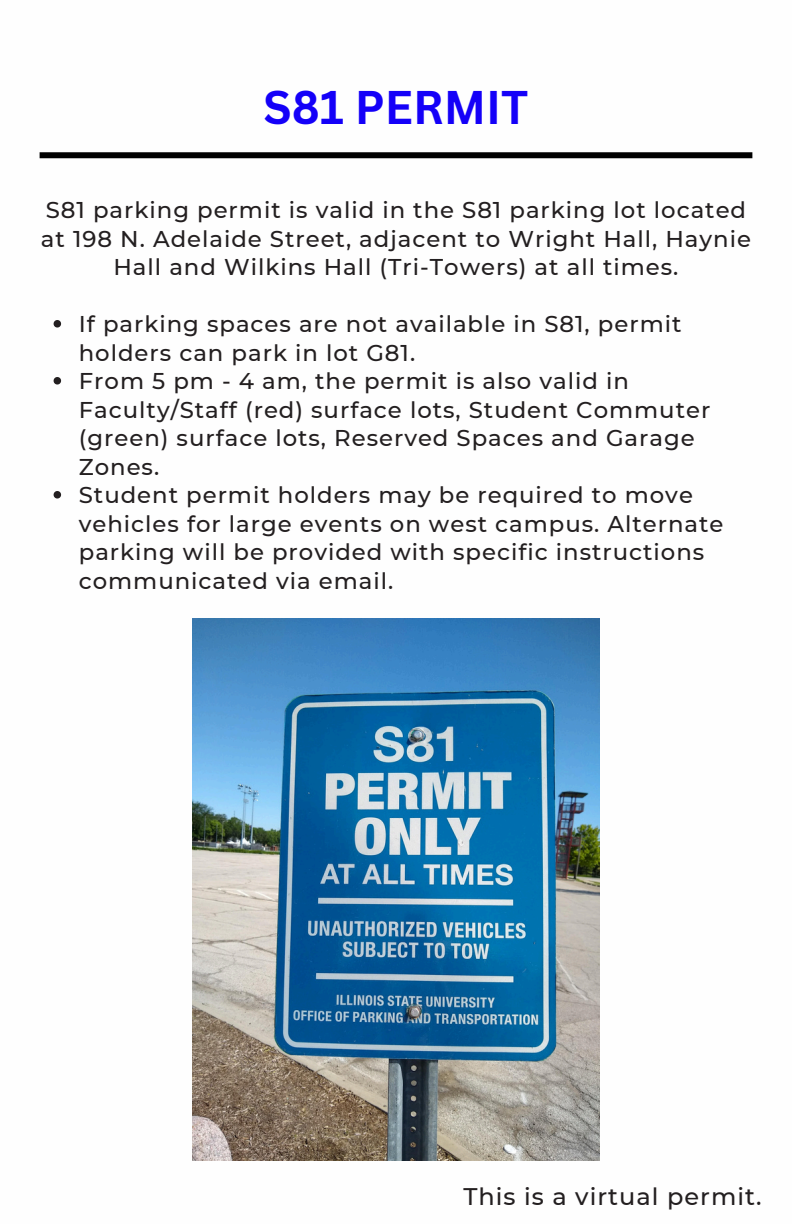
<style>
.page{position:relative;width:792px;height:1224px;background:#fff}
.page>*{position:absolute;margin:0;border:0;box-sizing:border-box;transform-origin:0 0}
.t1{font:700 46px "Canva Sans";color:#1400f8}
.t2{font:500 24px "Montserrat";letter-spacing:.045em;color:#231f20}
.t3{font:500 22.8px/28.4px "Montserrat";letter-spacing:.045em;color:#231f20}
</style>
<div class="page">
<div style="left:40px;top:152px;width:712px;height:6px;background:#000"></div>
<img style="left:193px;top:619px;width:406px;height:541px">
<svg style="left:54px;top:320px;width:7px;height:8px"></svg>
<svg style="left:54px;top:377px;width:7px;height:8px"></svg>
<svg style="left:54px;top:491px;width:7px;height:8px"></svg>
<h2 class="t1" style="left:263px;top:75px;width:266px">S81 PERMIT</h2>
<p class="t3" style="left:41px;top:196px;width:712px;text-align:center">S81 parking permit is valid in the S81 parking lot located at 198 N. Adelaide Street, adjacent to Wright Hall, Haynie<br>Hall and Wilkins Hall (Tri-Towers) at all times.</p>
<p class="t3" style="left:79px;top:310px;width:604px">If parking spaces are not available in S81, permit holders can park in lot G81.</p>
<p class="t3" style="left:79px;top:367px;width:633px">From 5 pm - 4 am, the permit is also valid in Faculty/Staff (red) surface lots, Student Commuter (green) surface lots, Reserved Spaces and Garage Zones.</p>
<h2 class="t3" style="left:79px;top:481px;width:646px">Student permit holders may be required to move vehicles for large events on west campus. Alternate parking will be provided with specific instructions communicated via email.</h2>
<p class="t2" style="left:463px;top:1182px;width:300px">This is a virtual permit.</p>
</div>
